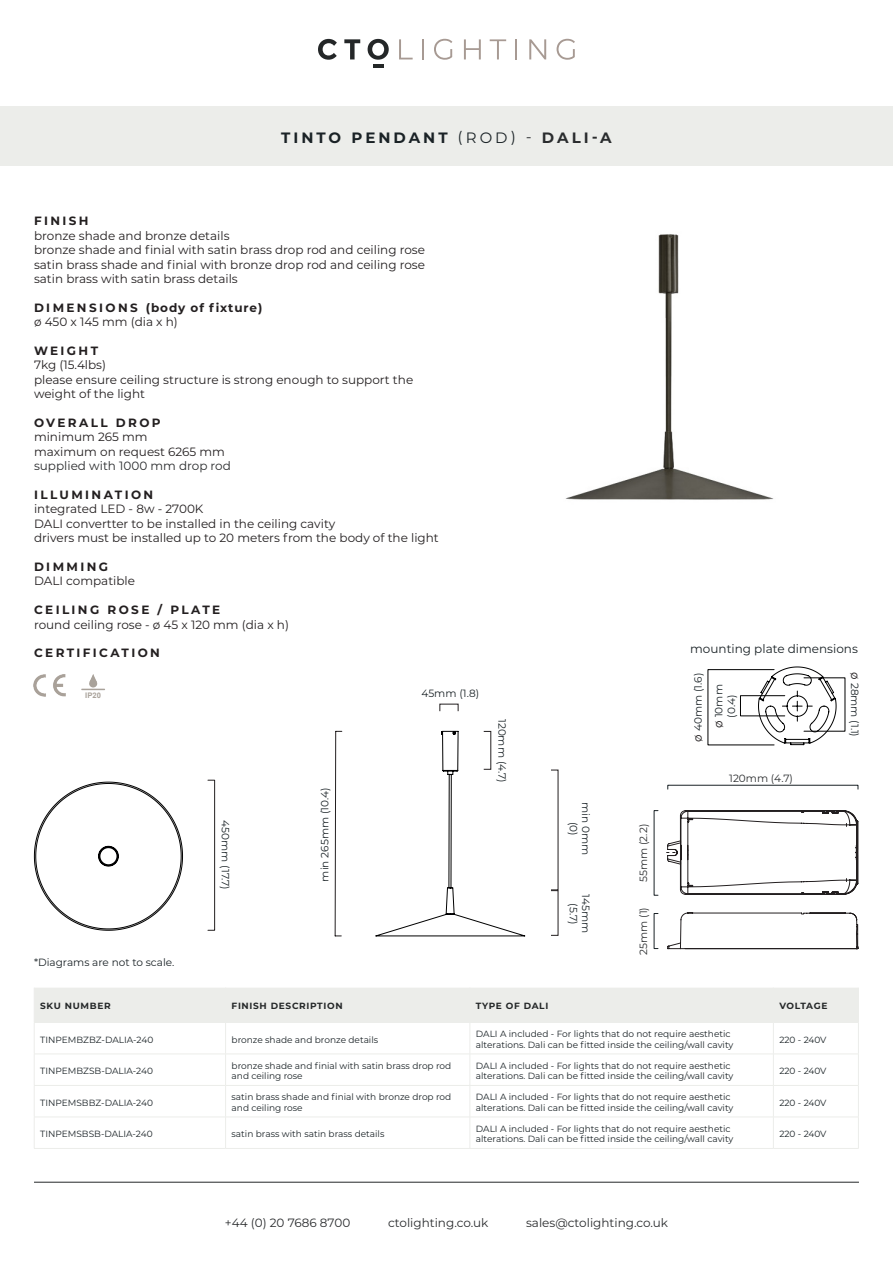
<style>
.page{position:relative;width:893px;height:1263px;background:#fff}
.page>*{position:absolute;margin:0;border:0;box-sizing:border-box;transform-origin:0 0}
.t1{font:700 15px "Montserrat";letter-spacing:.2em;color:#1a2226}
.t2{font:12px/14.4px "Montserrat";color:#231f20}
.t3{font:12px "Montserrat";color:#2a2c2e}
.t4{font:700 12px "Montserrat";letter-spacing:.2em;color:#231f20}
.t5{font:700 12px "Montserrat";letter-spacing:.155em;color:#231f20}
.t6{font:12px "Montserrat";color:#1a2226}
.t7{font:10.5px/12.6px "Montserrat";color:#1a2226;text-align:center}
.t8{font:10.5px "Montserrat";color:#2a2c2e}
.t9{font:9px/10.8px "Montserrat";color:#1a2226}
.t10{font:700 9px "Montserrat";letter-spacing:.075em;color:#242728}
.t11{font:700 7.65px "Arial";color:#a9a29a}
.s1{font-weight:400}
.s2{font-weight:400;color:#2a2c2e}
.s3{color:#2a2c2e}
.s4{font-size:12px;color:#231f20}
</style>
<div class="page">
<hr style="left:34px;top:1182px;width:825px;height:1px;background:#242728">
<hr style="left:373px;top:64px;width:11px;height:4px;background:#242728">
<svg style="left:318px;top:39px;width:19px;height:21px"></svg>
<svg style="left:344px;top:39px;width:16px;height:20px"></svg>
<svg style="left:368px;top:39px;width:21px;height:21px"></svg>
<hr style="left:422px;top:39px;width:2px;height:20px;background:#a79a93">
<svg style="left:434px;top:39px;width:18px;height:21px"></svg>
<svg style="left:464px;top:39px;width:17px;height:20px"></svg>
<svg style="left:490px;top:39px;width:16px;height:20px"></svg>
<hr style="left:515px;top:39px;width:2px;height:20px;background:#a79a93">
<svg style="left:529px;top:39px;width:17px;height:20px"></svg>
<svg style="left:557px;top:39px;width:18px;height:21px"></svg>
<svg style="left:399px;top:39px;width:14px;height:20px"></svg>
<div style="left:0;top:106px;width:893px;height:60px;background:#ecedea"></div>
<div style="left:35px;top:988px;width:823px;height:34px;background:#ecedea"></div>
<hr style="left:34px;top:988px;width:1px;height:34px;background:#ecedea">
<hr style="left:225px;top:988px;width:1px;height:34px;background:#ecedea">
<hr style="left:470px;top:988px;width:1px;height:34px;background:#ecedea">
<hr style="left:773px;top:988px;width:1px;height:34px;background:#ecedea">
<hr style="left:858px;top:988px;width:1px;height:34px;background:#ecedea">
<hr style="left:34px;top:1022px;width:192px;height:1px;background:#ecedea">
<hr style="left:34px;top:1022px;width:1px;height:32px;background:#ecedea">
<hr style="left:226px;top:1022px;width:244px;height:1px;background:#ecedea">
<hr style="left:225px;top:1022px;width:1px;height:32px;background:#ecedea">
<hr style="left:470px;top:1022px;width:303px;height:1px;background:#ecedea">
<hr style="left:470px;top:1022px;width:1px;height:32px;background:#ecedea">
<hr style="left:773px;top:1022px;width:86px;height:1px;background:#ecedea">
<hr style="left:773px;top:1022px;width:1px;height:32px;background:#ecedea">
<hr style="left:858px;top:1022px;width:1px;height:32px;background:#ecedea">
<hr style="left:34px;top:1054px;width:192px;height:1px;background:#ecedea">
<hr style="left:34px;top:1054px;width:1px;height:31px;background:#ecedea">
<hr style="left:226px;top:1054px;width:244px;height:1px;background:#ecedea">
<hr style="left:225px;top:1054px;width:1px;height:31px;background:#ecedea">
<hr style="left:470px;top:1054px;width:303px;height:1px;background:#ecedea">
<hr style="left:470px;top:1054px;width:1px;height:31px;background:#ecedea">
<hr style="left:773px;top:1054px;width:86px;height:1px;background:#ecedea">
<hr style="left:773px;top:1054px;width:1px;height:31px;background:#ecedea">
<hr style="left:858px;top:1054px;width:1px;height:31px;background:#ecedea">
<hr style="left:34px;top:1085px;width:192px;height:1px;background:#ecedea">
<hr style="left:34px;top:1086px;width:1px;height:31px;background:#ecedea">
<hr style="left:226px;top:1085px;width:244px;height:1px;background:#ecedea">
<hr style="left:225px;top:1086px;width:1px;height:31px;background:#ecedea">
<hr style="left:470px;top:1085px;width:303px;height:1px;background:#ecedea">
<hr style="left:470px;top:1086px;width:1px;height:31px;background:#ecedea">
<hr style="left:773px;top:1085px;width:86px;height:1px;background:#ecedea">
<hr style="left:773px;top:1086px;width:1px;height:31px;background:#ecedea">
<hr style="left:858px;top:1086px;width:1px;height:31px;background:#ecedea">
<hr style="left:34px;top:1117px;width:192px;height:1px;background:#ecedea">
<hr style="left:34px;top:1117px;width:1px;height:31px;background:#ecedea">
<hr style="left:226px;top:1117px;width:244px;height:1px;background:#ecedea">
<hr style="left:225px;top:1117px;width:1px;height:31px;background:#ecedea">
<hr style="left:470px;top:1117px;width:303px;height:1px;background:#ecedea">
<hr style="left:470px;top:1117px;width:1px;height:31px;background:#ecedea">
<hr style="left:773px;top:1117px;width:86px;height:1px;background:#ecedea">
<hr style="left:773px;top:1117px;width:1px;height:31px;background:#ecedea">
<hr style="left:858px;top:1117px;width:1px;height:31px;background:#ecedea">
<hr style="left:34px;top:1148px;width:192px;height:1px;background:#ecedea">
<hr style="left:226px;top:1148px;width:244px;height:1px;background:#ecedea">
<hr style="left:470px;top:1148px;width:303px;height:1px;background:#ecedea">
<hr style="left:773px;top:1148px;width:86px;height:1px;background:#ecedea">
<img style="left:34px;top:674px;width:32px;height:23px">
<svg style="left:81px;top:674px;width:24px;height:16px"></svg>
<img style="left:565px;top:234px;width:209px;height:266px">
<div style="left:208px;top:780px;width:7px;height:151px;border:1px solid #231f20"></div>
<svg style="left:334px;top:731px;width:9px;height:206px"></svg>
<div style="left:740px;top:695px;width:45px;height:21px;border:1px solid #000"></div>
<svg style="left:758px;top:666px;width:79px;height:79px"></svg>
<svg style="left:375px;top:731px;width:151px;height:206px"></svg>
<svg style="left:34px;top:781px;width:149px;height:150px"></svg>
<div style="left:667px;top:785px;width:191px;height:4px;border:1px solid #1a2226"></div>
<svg style="left:666px;top:810px;width:192px;height:139px"></svg>
<p class="t1" style="left:281px;top:127px;width:332px">TINTO PENDANT <span class="s1">(ROD)</span> <span class="s2">-</span> <span class="s3">DALI-A</span></p>
<p class="t4" style="left:34px;top:212px;width:56px">FINISH</p>
<p class="t2" style="left:34px;top:228px;width:197px">bronze shade and bronze details</p>
<p class="t2" style="left:34px;top:242px;width:393px">bronze shade and finial with satin brass drop rod and ceiling rose</p>
<p class="t2" style="left:34px;top:257px;width:393px">satin brass shade and finial with bronze drop rod and ceiling rose</p>
<p class="t2" style="left:34px;top:271px;width:205px">satin brass with satin brass details</p>
<p class="t5" style="left:34px;top:299px;width:230px">DIMENSIONS (body of fixture)</p>
<p class="t2" style="left:34px;top:314px;width:145px">ø 450 x 145 mm (dia x h)</p>
<p class="t4" style="left:34px;top:342px;width:66px">WEIGHT</p>
<p class="t2" style="left:34px;top:357px;width:74px">7kg (15.4lbs)</p>
<p class="t2" style="left:34px;top:372px;width:381px">please ensure ceiling structure is strong enough to support the weight of the light</p>
<p class="t4" style="left:34px;top:414px;width:128px">OVERALL DROP</p>
<p class="t2" style="left:34px;top:429px;width:115px">minimum 265 mm</p>
<p class="t2" style="left:34px;top:444px;width:192px">maximum on request 6265 mm</p>
<p class="t3" style="left:34px;top:458px;width:198px">supplied with 1000 mm drop rod</p>
<p class="t4" style="left:34px;top:486px;width:121px">ILLUMINATION</p>
<p class="t2" style="left:34px;top:501px;width:171px">integrated LED - 8w - 2700K</p>
<p class="t2" style="left:34px;top:516px;width:303px">DALI convertter to be installed in the ceiling cavity</p>
<p class="t2" style="left:34px;top:530px;width:406px">drivers must be installed up to 20 meters from the body of the light</p>
<p class="t4" style="left:34px;top:558px;width:76px">DIMMING</p>
<p class="t2" style="left:34px;top:573px;width:103px">DALI compatible</p>
<p class="t4" style="left:34px;top:601px;width:188px">CEILING ROSE / PLATE</p>
<p class="t2" style="left:34px;top:617px;width:256px">round ceiling rose - ø 45 x 120 mm (dia x h)</p>
<p class="t4" style="left:34px;top:644px;width:127px">CERTIFICATION</p>
<p class="t11" style="left:85px;top:690px;width:17px">IP20</p>
<p class="t7" style="left:232px;top:820px;width:71px;rotate:90deg">450mm (17.7)</p>
<p class="t7" style="left:318px;top:881px;width:95px;rotate:-90deg">min 265mm (10.4)</p>
<p class="t7" style="left:421px;top:686px;width:59px">45mm (1.8)</p>
<p class="t7" style="left:509px;top:719px;width:65px;rotate:90deg">120mm (4.7)</p>
<p class="t7" style="left:34px;top:956px;width:142px">*Diagrams are not to scale.</p>
<p class="t7" style="left:593px;top:802px;width:55px;rotate:90deg">min 0mm (0)</p>
<p class="t7" style="left:593px;top:894px;width:40px;rotate:90deg">145mm (5.7)</p>
<p class="t8" style="left:636px;top:882px;width:60px;rotate:-90deg">55mm (2.2)</p>
<p class="t8" style="left:636px;top:955px;width:49px;rotate:-90deg">25mm (1)</p>
<p class="t6" style="left:690px;top:641px;width:169px">mounting plate dimensions</p>
<p class="t7" style="left:691px;top:742px;width:70px;rotate:-90deg"><span class="s4">ø</span> 40mm (1.6)</p>
<p class="t7" style="left:712px;top:728px;width:45px;rotate:-90deg"><span class="s4">ø</span> 10mm (0.4)</p>
<p class="t7" style="left:861px;top:672px;width:66px;rotate:90deg"><span class="s4">ø</span> 28mm (1.1)</p>
<p class="t8" style="left:729px;top:771px;width:65px">120mm (4.7)</p>
<p class="t10" style="left:40px;top:1000px;width:72px">SKU NUMBER</p>
<p class="t10" style="left:232px;top:1000px;width:113px">FINISH DESCRIPTION</p>
<p class="t10" style="left:476px;top:1000px;width:74px">TYPE OF DALI</p>
<p class="t10" style="left:779px;top:1000px;width:50px">VOLTAGE</p>
<p class="t9" style="left:40px;top:1033px;width:115px">TINPEMBZBZ-DALIA-240</p>
<p class="t9" style="left:232px;top:1033px;width:148px">bronze shade and bronze details</p>
<p class="t9" style="left:476px;top:1028px;width:259px">DALI A included - For lights that do not require aesthetic alterations. Dali can be fitted inside the ceiling/wall cavity</p>
<p class="t9" style="left:779px;top:1033px;width:49px">220 - 240V</p>
<p class="t9" style="left:40px;top:1065px;width:114px">TINPEMBZSB-DALIA-240</p>
<p class="t9" style="left:232px;top:1060px;width:221px">bronze shade and finial with satin brass drop rod and ceiling rose</p>
<p class="t9" style="left:476px;top:1060px;width:259px">DALI A included - For lights that do not require aesthetic alterations. Dali can be fitted inside the ceiling/wall cavity</p>
<p class="t9" style="left:779px;top:1065px;width:49px">220 - 240V</p>
<p class="t9" style="left:40px;top:1097px;width:114px">TINPEMSBBZ-DALIA-240</p>
<p class="t9" style="left:232px;top:1091px;width:221px">satin brass shade and finial with bronze drop rod and ceiling rose</p>
<p class="t9" style="left:476px;top:1091px;width:259px">DALI A included - For lights that do not require aesthetic alterations. Dali can be fitted inside the ceiling/wall cavity</p>
<p class="t9" style="left:779px;top:1097px;width:49px">220 - 240V</p>
<p class="t9" style="left:40px;top:1128px;width:114px">TINPEMSBSB-DALIA-240</p>
<p class="t9" style="left:232px;top:1128px;width:154px">satin brass with satin brass details</p>
<p class="t9" style="left:476px;top:1123px;width:259px">DALI A included - For lights that do not require aesthetic alterations. Dali can be fitted inside the ceiling/wall cavity</p>
<p class="t9" style="left:779px;top:1128px;width:49px">220 - 240V</p>
<h2 class="t3" style="left:225px;top:1214px;width:127px">+44 (0) 20 7686 8700</h2>
<h2 class="t3" style="left:388px;top:1214px;width:102px">ctolighting.co.uk</h2>
<h2 class="t3" style="left:526px;top:1214px;width:143px">sales@ctolighting.co.uk</h2>
</div>
